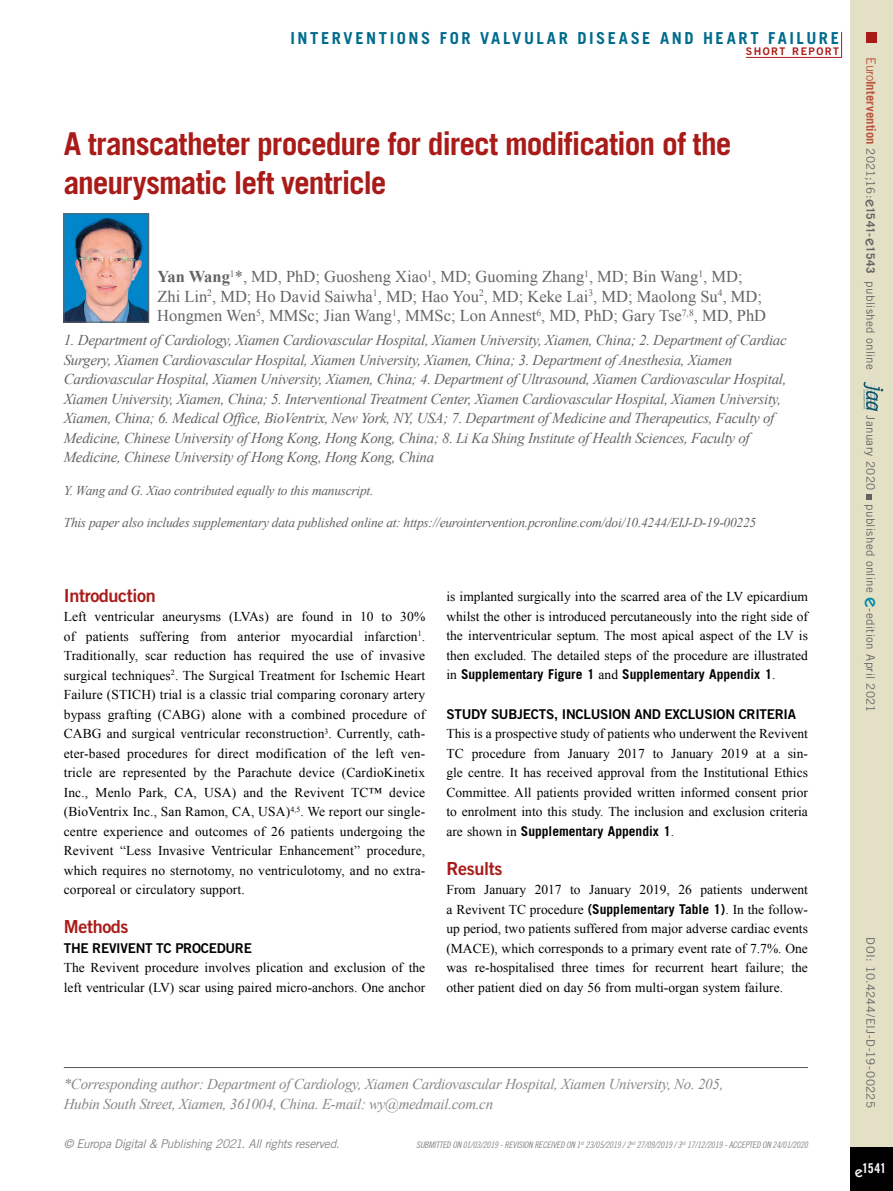
<style>
.page{position:relative;width:893px;height:1191px;background:#fff}
.page>*{position:absolute;margin:0;border:0;box-sizing:border-box;transform-origin:0 0}
.t1{font:700 31.5px/39px "Trade Gothic LT Std";letter-spacing:-.03em;color:#a91b18}
.t2{font:18px "Trade Gothic LT Std Bd 2";letter-spacing:-.02em;color:#a91b18}
.t3{font:16.5px/19.5px "Times New Roman";color:#646363}
.t4{font:700 16.5px "Trade Gothic LT Std";letter-spacing:.155em;color:#006b8d}
.t5{font:italic 15px/19.5px "Times New Roman";letter-spacing:-.02em;color:#646363}
.t6{font:italic 15px/19.5px "Times New Roman";letter-spacing:-.02em;color:#878787}
.t7{font:13.5px/19.5px "Times New Roman";color:#000;text-align:justify}
.t8{font:italic 13.5px "Times New Roman";letter-spacing:-.02em;color:#646363}
.t9{font:700 13.5px "Trade Gothic LT Std";color:#000}
.t10{font:13.5px "Trade Gothic LT Std Bd 2";letter-spacing:-.02em;color:#000}
.t11{font:13.5px "Trade Gothic LT Std Bd Cn 20";color:#fff}
.t12{font:italic 12px "Trade Gothic LT Std";letter-spacing:-.03em;color:#878787}
.t13{font:11.7px "Trade Gothic LT Std";letter-spacing:.03em;color:#646363}
.t14{font:10.5px "Trade Gothic LT Std Bd 2";letter-spacing:.14em;color:#a91b18}
.t15{font:9px "Trade Gothic LT Std Cn 18 Obl";letter-spacing:-.02em;color:#878787}
.s1{font-weight:700}
.s2{font-family:"Times New Roman";font-weight:400}
.s3{font-family:"Trade Gothic LT Std";font-weight:700}
.s4{font-size:12.75px;color:#bc533d}
.s5{font-weight:700;font-size:12.75px;color:#bc533d}
.s6{font-family:"ITC Kabel Std";font-weight:500;font-size:15px}
.s7{font-family:"ITC Kabel Std";font-weight:500;font-size:19.5px;color:#008aa8}
</style>
<div class="page">
<div style="left:850px;top:0;width:43px;height:1191px;background:#e4e0c5"></div>
<div style="left:850px;top:1147px;width:43px;height:44px;background:#000"></div>
<div style="left:866px;top:32px;width:11px;height:10px;background:#a91b18"></div>
<svg style="left:863px;top:382px;width:20px;height:29px"></svg>
<svg style="left:867px;top:494px;width:5px;height:6px"></svg>
<hr style="left:746px;top:57px;width:96px;height:1px;background:#a91b18">
<svg style="left:841px;top:32px;width:1px;height:25px"></svg>
<hr style="left:64px;top:1067px;width:744px;height:1px;background:#575756">
<img style="left:66px;top:216px;width:81px;height:104px">
<div style="left:64px;top:214px;width:85px;height:108px;border:1px solid #646363"></div>
<p class="t4" style="left:291px;top:28px;width:550px">INTERVENTIONS FOR VALVULAR DISEASE AND HEART FAILURE</p>
<p class="t14" style="left:746px;top:45px;width:95px">SHORT REPORT</p>
<h1 class="t1" style="left:64px;top:123px;width:669px">A transcatheter procedure for direct modification of the aneurysmatic left ventricle</h1>
<p class="t3" style="left:157px;top:267px;width:610px"><span class="s1">Yan Wang</span><sup>1</sup>*, MD, PhD; Guosheng Xiao<sup>1</sup>, MD; Guoming Zhang<sup>1</sup>, MD; Bin Wang<sup>1</sup>, MD;<br>Zhi Lin<sup>2</sup>, MD; Ho David Saiwha<sup>1</sup>, MD; Hao You<sup>2</sup>, MD; Keke Lai<sup>3</sup>, MD; Maolong Su<sup>4</sup>, MD;<br>Hongmen Wen<sup>5</sup>, MMSc; Jian Wang<sup>1</sup>, MMSc; Lon Annest<sup>6</sup>, MD, PhD; Gary Tse<sup>7,8</sup>, MD, PhD</p>
<p class="t5" style="left:64px;top:330px;width:724px">1. Department of Cardiology, Xiamen Cardiovascular Hospital, Xiamen University, Xiamen, China; 2. Department of Cardiac Surgery, Xiamen Cardiovascular Hospital, Xiamen University, Xiamen, China; 3. Department of Anesthesia, Xiamen Cardiovascular Hospital, Xiamen University, Xiamen, China; 4. Department of Ultrasound, Xiamen Cardiovascular Hospital, Xiamen University, Xiamen, China; 5. Interventional Treatment Center, Xiamen Cardiovascular Hospital, Xiamen University, Xiamen, China; 6. Medical Office, BioVentrix, New York, NY, USA; 7. Department of Medicine and Therapeutics, Faculty of Medicine, Chinese University of Hong Kong, Hong Kong, China; 8. Li Ka Shing Institute of Health Sciences, Faculty of Medicine, Chinese University of Hong Kong, Hong Kong, China</p>
<p class="t8" style="left:64px;top:481px;width:311px">Y. Wang and G. Xiao contributed equally to this manuscript.</p>
<p class="t8" style="left:64px;top:513px;width:694px">This paper also includes supplementary data published online at: https://eurointervention.pcronline.com/doi/10.4244/EIJ-D-19-00225</p>
<h2 class="t2" style="left:64px;top:584px;width:94px">Introduction</h2>
<p class="t7" style="left:64px;top:606px;width:363px">Left ventricular aneurysms (LVAs) are found in 10 to 30% of patients suffering from anterior myocardial infarction<sup>1</sup>.<br>Traditionally, scar reduction has required the use of invasive surgical techniques<sup>2</sup>. The Surgical Treatment for Ischemic Heart Failure (STICH) trial is a classic trial comparing coronary artery bypass grafting (CABG) alone with a combined procedure of CABG and surgical ventricular reconstruction<sup>3</sup>. Currently, cath&shy;eter-based procedures for direct modification of the left ven&shy;tricle are represented by the Parachute device (CardioKinetix Inc., Menlo Park, CA, USA) and the Revivent TC™ device (BioVentrix Inc., San Ramon, CA, USA)<sup>4,5</sup>. We report our single&shy;centre experience and outcomes of 26 patients undergoing the Revivent “Less Invasive Ventricular Enhancement” procedure, which requires no sternotomy, no ventriculotomy, and no extra&shy;corporeal or circulatory support.</p>
<h2 class="t2" style="left:64px;top:915px;width:66px">Methods</h2>
<p class="t10" style="left:64px;top:939px;width:190px">THE REVIVENT TC PROCEDURE</p>
<p class="t7" style="left:64px;top:957px;width:363px">The Revivent procedure involves plication and exclusion of the left ventricular (LV) scar using paired micro-anchors. One anchor</p>
<p class="t7" style="left:446px;top:587px;width:363px">is implanted surgically into the scarred area of the LV epicardium whilst the other is introduced percutaneously into the right side of the interventricular septum. The most apical aspect of the LV is then excluded. The detailed steps of the procedure are illustrated</p>
<p class="t9" style="left:446px;top:666px;width:331px"><span class="s2">in</span> Supplementary Figure 1 <span class="s2">and</span> Supplementary Appendix 1<span class="s2">.</span></p>
<p class="t10" style="left:446px;top:705px;width:351px">STUDY SUBJECTS, INCLUSION AND EXCLUSION CRITERIA</p>
<p class="t7" style="left:446px;top:723px;width:363px">This is a prospective study of patients who underwent the Revivent TC procedure from January 2017 to January 2019 at a sin&shy;gle centre. It has received approval from the Institutional Ethics Committee. All patients provided written informed consent prior to enrolment into this study. The inclusion and exclusion criteria</p>
<p class="t9" style="left:446px;top:822px;width:229px"><span class="s2">are shown in</span> Supplementary Appendix 1<span class="s2">.</span></p>
<h2 class="t2" style="left:446px;top:857px;width:57px">Results</h2>
<p class="t7" style="left:446px;top:879px;width:363px">From January 2017 to January 2019, 26 patients underwent a Revivent TC procedure <span class="s3">(Supplementary Table 1)</span>. In the follow&shy;up period, two patients suffered from major adverse cardiac events (MACE), which corresponds to a primary event rate of 7.7%. One was re-hospitalised three times for recurrent heart failure; the other patient died on day 56 from multi-organ system failure.</p>
<p class="t6" style="left:64px;top:1074px;width:661px">*Corresponding author: Department of Cardiology, Xiamen Cardiovascular Hospital, Xiamen University, No. 205,<br>Hubin South Street, Xiamen, 361004, China. E-mail: wy@medmail.com.cn</p>
<p class="t12" style="left:64px;top:1137px;width:277px">© Europa Digital &amp; Publishing 2021. All rights reserved.</p>
<p class="t15" style="left:416px;top:1139px;width:393px">SUBMITTED ON 01/03/2019 - REVISION RECEIVED ON 1<sup>st</sup> 23/05/2019 / 2<sup>nd</sup> 27/09/2019 / 3<sup>rd</sup> 17/12/2019 - ACCEPTED ON 24/01/2020</p>
<p class="t13" style="left:878px;top:57px;width:314px;rotate:90deg"><span class="s4">Euro</span><span class="s5">Intervention</span> 2021;16:<span class="s6">e</span><span class="s1">1541-</span><span class="s6">e</span><span class="s1">1543</span> published online</p>
<p class="t13" style="left:878px;top:415px;width:298px;rotate:90deg">January 2020 published online <span class="s7">e</span>-edition April 2021</p>
<p class="t13" style="left:878px;top:937px;width:172px;rotate:90deg">DOI: 10.4244/EIJ-D-19-00225</p>
<p class="t11" style="left:855px;top:1160px;width:33px"><span class="s6">e</span>1541</p>
</div>
